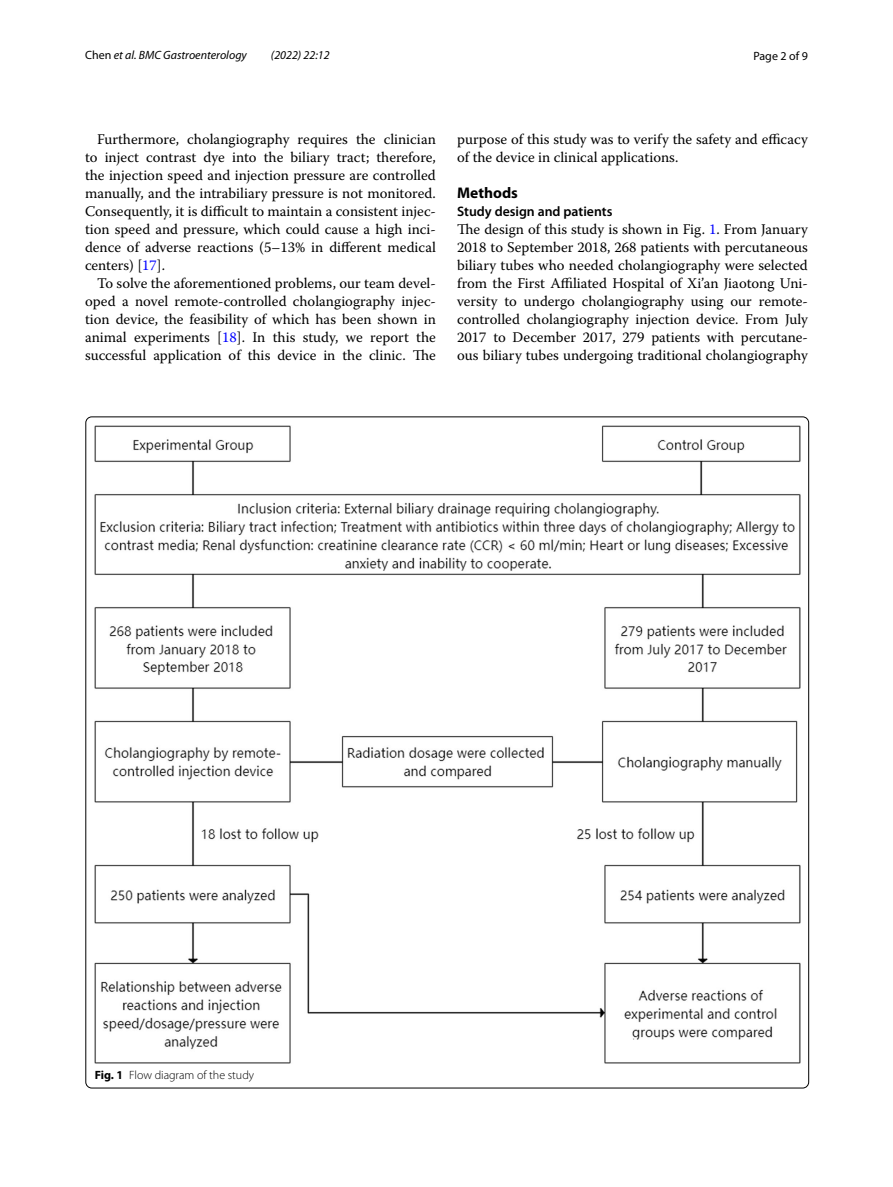
<style>
.page{position:relative;width:893px;height:1187px;background:#fff}
.page>*{position:absolute;margin:0;border:0;box-sizing:border-box;transform-origin:0 0}
.t1{font:700 15.45px "Myriad Pro";color:#000}
.t2{font:14.7px/18px "Warnock Pro";color:#000;text-align:justify}
.t3{font:600 13.8px "Myriad Pro";color:#000}
.t4{font:italic 12px "Myriad Pro";color:#000}
.t5{font:300 12px "Myriad Pro";color:#000}
.t6{font:12px "Myriad Pro";color:#000}
.s1{font-style:normal}
.s2{color:#00f}
.s3{font-weight:700}
</style>
<div class="page">
<img style="left:94px;top:426px;width:706px;height:637px">
<p class="t4" style="left:85px;top:48px;width:163px"><span class="s1">Chen</span> et al. BMC Gastroenterology</p>
<p class="t4" style="left:271px;top:48px;width:60px">(2022) 22:12</p>
<p class="t6" style="left:753px;top:48px;width:56px">Page 2 of 9</p>
<p class="t2" style="left:85px;top:130px;width:352px;text-indent:12px">Furthermore, cholangiography requires the clinician to inject contrast dye into the biliary tract; therefore, the injection speed and injection pressure are controlled manually, and the intrabiliary pressure is not monitored.<br>Consequently, it is difficult to maintain a consistent injec&shy;tion speed and pressure, which could cause a high inci&shy;dence of adverse reactions (5–13% in different medical centers) [<span class="s2">17</span>].</p>
<p class="t2" style="left:85px;top:274px;width:352px;text-indent:12px">To solve the aforementioned problems, our team devel&shy;oped a novel remote-controlled cholangiography injec&shy;tion device, the feasibility of which has been shown in animal experiments [<span class="s2">18</span>]. In this study, we report the successful application of this device in the clinic. The</p>
<p class="t2" style="left:457px;top:130px;width:352px">purpose of this study was to verify the safety and efficacy of the device in clinical applications.</p>
<p class="t1" style="left:457px;top:182px;width:62px">Methods</p>
<p class="t3" style="left:457px;top:202px;width:157px">Study design and patients</p>
<p class="t2" style="left:457px;top:220px;width:352px">The design of this study is shown in Fig. <span class="s2">1</span>. From January 2018 to September 2018, 268 patients with percutaneous biliary tubes who needed cholangiography were selected from the First Affiliated Hospital of Xi’an Jiaotong Uni&shy;versity to undergo cholangiography using our remote&shy;controlled cholangiography injection device. From July 2017 to December 2017, 279 patients with percutane&shy;ous biliary tubes undergoing traditional cholangiography</p>
<p class="t5" style="left:95px;top:1068px;width:161px"><span class="s3">Fig. 1</span> Flow diagram of the study</p>
</div>
